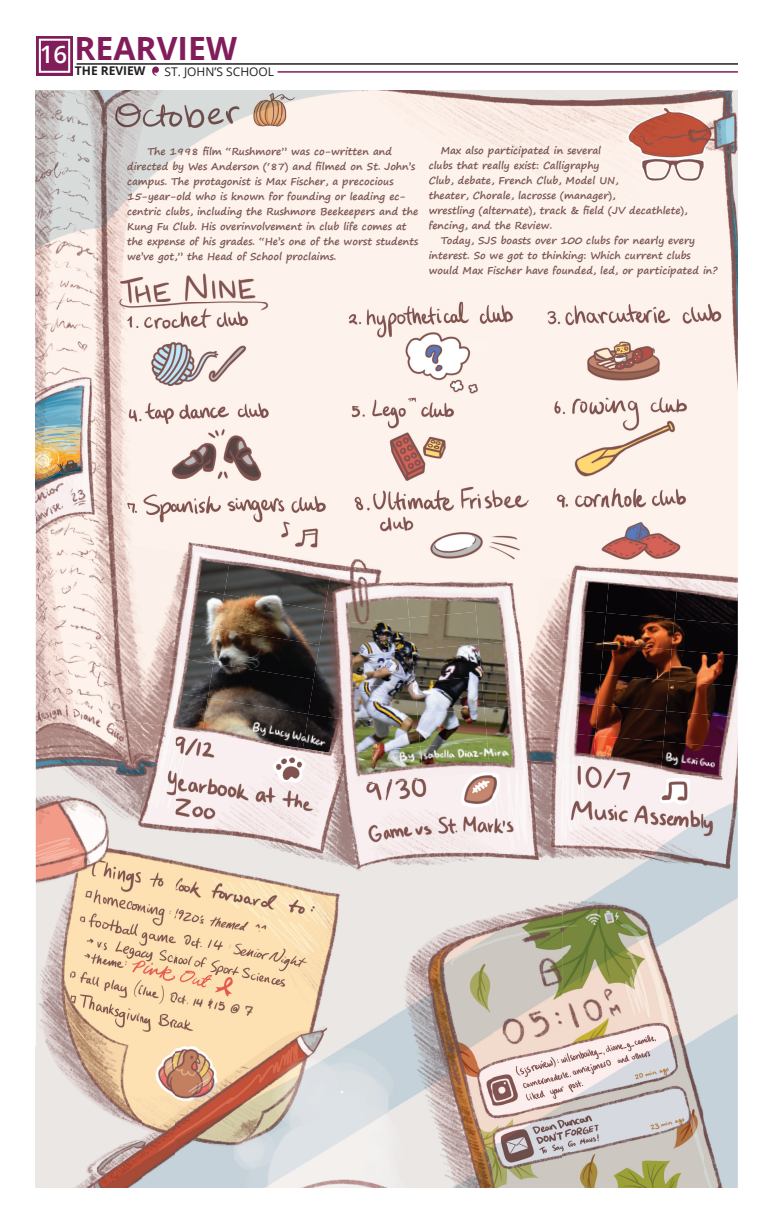
<style>
.page{position:relative;width:774px;height:1224px;background:#fff}
.page>*{position:absolute;margin:0;border:0;box-sizing:border-box;transform-origin:0 0}
.t1{font:700 32px "Open Sans";color:#821d5b}
.t2{font:12px "Open Sans";color:#231f20}
.t3{font:700 12px "Open Sans";color:#231f20}
.t4{font:700 10px/15px "Segoe Print";color:#7a5652}
</style>
<div class="page">
<svg style="left:152px;top:67px;width:7px;height:9px"></svg>
<hr style="left:278px;top:71px;width:460px;height:2px;background:#821d5b">
<hr style="left:77px;top:63px;width:661px;height:2px;background:#231f20">
<svg style="left:36px;top:36px;width:37px;height:40px"></svg>
<div style="left:39px;top:39px;width:31px;height:34px;background:#821d5b;border:2px solid #fff"></div>
<img style="left:36px;top:90px;width:491px;height:425px">
<img style="left:527px;top:90px;width:211px;height:496px">
<img style="left:36px;top:515px;width:105px;height:673px">
<img style="left:141px;top:515px;width:386px;height:71px">
<img style="left:492px;top:586px;width:70px;height:602px">
<img style="left:677px;top:586px;width:61px;height:2px">
<img style="left:703px;top:686px;width:35px;height:502px">
<img style="left:141px;top:733px;width:35px;height:455px">
<img style="left:176px;top:733px;width:211px;height:455px">
<img style="left:387px;top:775px;width:105px;height:413px">
<img style="left:562px;top:766px;width:141px;height:422px">
<img style="left:124px;top:544px;width:106px;height:34px">
<img style="left:224px;top:560px;width:106px;height:34px">
<img style="left:325px;top:576px;width:72px;height:34px">
<img style="left:118px;top:578px;width:106px;height:35px">
<img style="left:219px;top:594px;width:106px;height:35px">
<img style="left:308px;top:610px;width:37px;height:104px">
<img style="left:113px;top:613px;width:106px;height:35px">
<img style="left:213px;top:629px;width:106px;height:51px">
<img style="left:336px;top:684px;width:17px;height:73px">
<img style="left:108px;top:648px;width:105px;height:34px">
<img style="left:208px;top:663px;width:106px;height:51px">
<img style="left:102px;top:682px;width:106px;height:51px">
<img style="left:202px;top:698px;width:106px;height:50px">
<img style="left:303px;top:714px;width:39px;height:40px">
<img style="left:339px;top:586px;width:67px;height:38px">
<img style="left:406px;top:580px;width:67px;height:38px">
<img style="left:473px;top:577px;width:39px;height:64px">
<img style="left:342px;top:618px;width:67px;height:38px">
<img style="left:409px;top:612px;width:70px;height:38px">
<img style="left:345px;top:650px;width:67px;height:38px">
<img style="left:412px;top:644px;width:67px;height:38px">
<img style="left:479px;top:641px;width:39px;height:65px">
<img style="left:348px;top:682px;width:67px;height:38px">
<img style="left:415px;top:676px;width:69px;height:38px">
<img style="left:351px;top:714px;width:66px;height:39px">
<img style="left:417px;top:708px;width:67px;height:39px">
<img style="left:484px;top:706px;width:39px;height:67px">
<img style="left:353px;top:747px;width:70px;height:38px">
<img style="left:420px;top:741px;width:70px;height:38px">
<img style="left:538px;top:576px;width:71px;height:31px">
<img style="left:606px;top:582px;width:71px;height:31px">
<img style="left:674px;top:588px;width:64px;height:31px">
<img style="left:535px;top:607px;width:71px;height:31px">
<img style="left:603px;top:613px;width:71px;height:31px">
<img style="left:672px;top:619px;width:66px;height:31px">
<img style="left:533px;top:638px;width:71px;height:30px">
<img style="left:601px;top:644px;width:71px;height:30px">
<img style="left:669px;top:650px;width:69px;height:36px">
<img style="left:530px;top:668px;width:71px;height:31px">
<img style="left:598px;top:674px;width:71px;height:31px">
<img style="left:666px;top:680px;width:71px;height:37px">
<img style="left:527px;top:699px;width:71px;height:31px">
<img style="left:595px;top:705px;width:71px;height:31px">
<img style="left:664px;top:711px;width:71px;height:37px">
<img style="left:525px;top:730px;width:70px;height:36px">
<img style="left:593px;top:736px;width:71px;height:36px">
<img style="left:661px;top:742px;width:71px;height:36px">
<div style="left:469px;top:340px;width:21px;height:9px;background:#fdf4ed"></div>
<h1 class="t1" style="left:40px;top:26px;width:199px"><sub>16</sub> REARVIEW</h1>
<p class="t3" style="left:75px;top:63px;width:72px">THE REVIEW</p>
<p class="t2" style="left:164px;top:63px;width:111px">ST. JOHN’S SCHOOL</p>
<p class="t4" style="left:127px;top:144px;width:293px;text-indent:20px">The 1998 film “Rushmore” was co-written and directed by Wes Anderson (‘87) and filmed on St. John’s campus. The protagonist is Max Fischer, a precocious 15-year-old who is known for founding or leading ec&shy;centric clubs, including the Rushmore Beekeepers and the Kung Fu Club. His overinvolvement in club life comes at the expense of his grades. “He’s one of the worst students we’ve got,” the Head of School proclaims.</p>
<p class="t4" style="left:429px;top:143px;width:260px;text-indent:12px">Max also participated in several<br>clubs that really exist: Calligraphy<br>Club, debate, French Club, Model UN,<br>theater, Chorale, lacrosse (manager),<br>wrestling (alternate), track &amp; field (JV decathlete), fencing, and the Review.</p>
<p class="t4" style="left:429px;top:233px;width:290px;text-indent:12px">Today, SJS boasts over 100 clubs for nearly every interest. So we got to thinking: Which current clubs would Max Fischer have founded, led, or participated in?</p>
</div>
